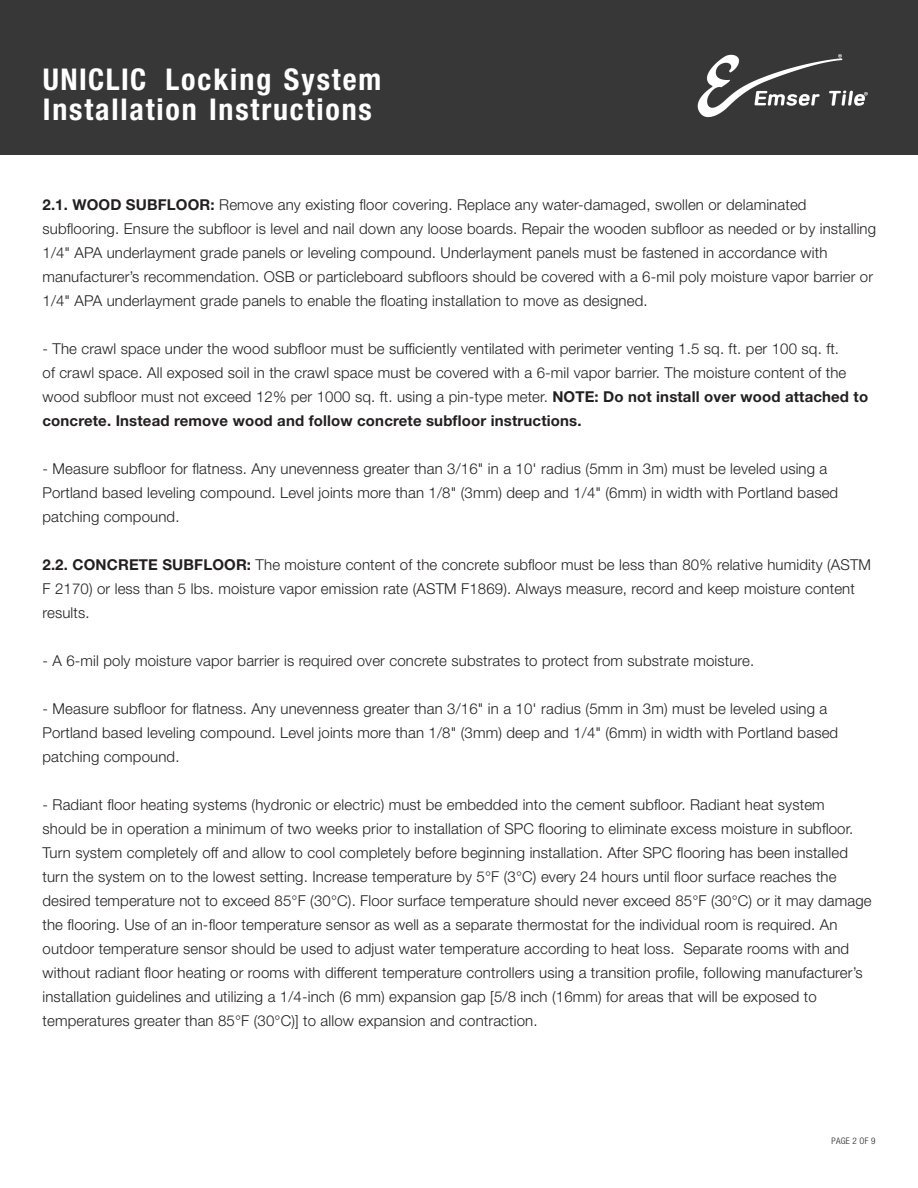
<style>
.page{position:relative;width:918px;height:1188px;background:#fff}
.page>*{position:absolute;margin:0;border:0;box-sizing:border-box;transform-origin:0 0}
.t1{font:700 condensed 30px/29.4px "Helvetica Neue LT Std";letter-spacing:.06em;color:#fff}
.t2{font:300 15px/24px "Helvetica Neue LT Std";letter-spacing:.01em;color:#231f20}
.t3{font:300 condensed 9px "Helvetica Neue LT Std";letter-spacing:.025em;color:#231f20}
.s1{font-weight:700}
</style>
<div class="page">
<div style="left:0;top:0;width:918px;height:155px;background:#373737"></div>
<img style="left:689px;top:47px;width:187px;height:75px">
<h1 class="t1" style="left:43px;top:64px;width:105px">UNICLIC</h1>
<h1 class="t1" style="left:43px;top:64px;width:340px;text-indent:122px">Locking System<br>Installation Instructions</h1>
<p class="t2" style="left:43px;top:193px;width:835px"><span class="s1">2.1. WOOD SUBFLOOR:</span> Remove any existing floor covering. Replace any water-damaged, swollen or delaminated subflooring. Ensure the subfloor is level and nail down any loose boards. Repair the wooden subfloor as needed or by installing 1/4" APA underlayment grade panels or leveling compound. Underlayment panels must be fastened in accordance with manufacturer’s recommendation. OSB or particleboard subfloors should be covered with a 6-mil poly moisture vapor barrier or 1/4" APA underlayment grade panels to enable the floating installation to move as designed.</p>
<p class="t2" style="left:43px;top:337px;width:827px">- The crawl space under the wood subfloor must be sufficiently ventilated with perimeter venting 1.5 sq. ft. per 100 sq. ft.<br>of crawl space. All exposed soil in the crawl space must be covered with a 6-mil vapor barrier. The moisture content of the wood subfloor must not exceed 12% per 1000 sq. ft. using a pin-type meter. <span class="s1">NOTE: Do not install over wood attached to concrete. Instead remove wood and follow concrete subfloor instructions.</span></p>
<p class="t2" style="left:43px;top:457px;width:797px">- Measure subfloor for flatness. Any unevenness greater than 3/16" in a 10' radius (5mm in 3m) must be leveled using a<br>Portland based leveling compound. Level joints more than 1/8" (3mm) deep and 1/4" (6mm) in width with Portland based patching compound.</p>
<p class="t2" style="left:43px;top:553px;width:830px"><span class="s1">2.2. CONCRETE SUBFLOOR:</span> The moisture content of the concrete subfloor must be less than 80% relative humidity (ASTM<br>F 2170) or less than 5 lbs. moisture vapor emission rate (ASTM F1869). Always measure, record and keep moisture content results.</p>
<p class="t2" style="left:43px;top:649px;width:713px">- A 6-mil poly moisture vapor barrier is required over concrete substrates to protect from substrate moisture.</p>
<p class="t2" style="left:43px;top:697px;width:797px">- Measure subfloor for flatness. Any unevenness greater than 3/16" in a 10' radius (5mm in 3m) must be leveled using a<br>Portland based leveling compound. Level joints more than 1/8" (3mm) deep and 1/4" (6mm) in width with Portland based patching compound.</p>
<p class="t2" style="left:43px;top:793px;width:831px">- Radiant floor heating systems (hydronic or electric) must be embedded into the cement subfloor. Radiant heat system should be in operation a minimum of two weeks prior to installation of SPC flooring to eliminate excess moisture in subfloor.<br>Turn system completely off and allow to cool completely before beginning installation. After SPC flooring has been installed turn the system on to the lowest setting. Increase temperature by 5°F (3°C) every 24 hours until floor surface reaches the desired temperature not to exceed 85°F (30°C). Floor surface temperature should never exceed 85°F (30°C) or it may damage the flooring. Use of an in-floor temperature sensor as well as a separate thermostat for the individual room is required. An outdoor temperature sensor should be used to adjust water temperature according to heat loss. Separate rooms with and without radiant floor heating or rooms with different temperature controllers using a transition profile, following manufacturer’s installation guidelines and utilizing a 1/4-inch (6 mm) expansion gap [5/8 inch (16mm) for areas that will be exposed to temperatures greater than 85°F (30°C)] to allow expansion and contraction.</p>
<p class="t3" style="left:832px;top:1136px;width:45px">PAGE 2 OF 9</p>
</div>
